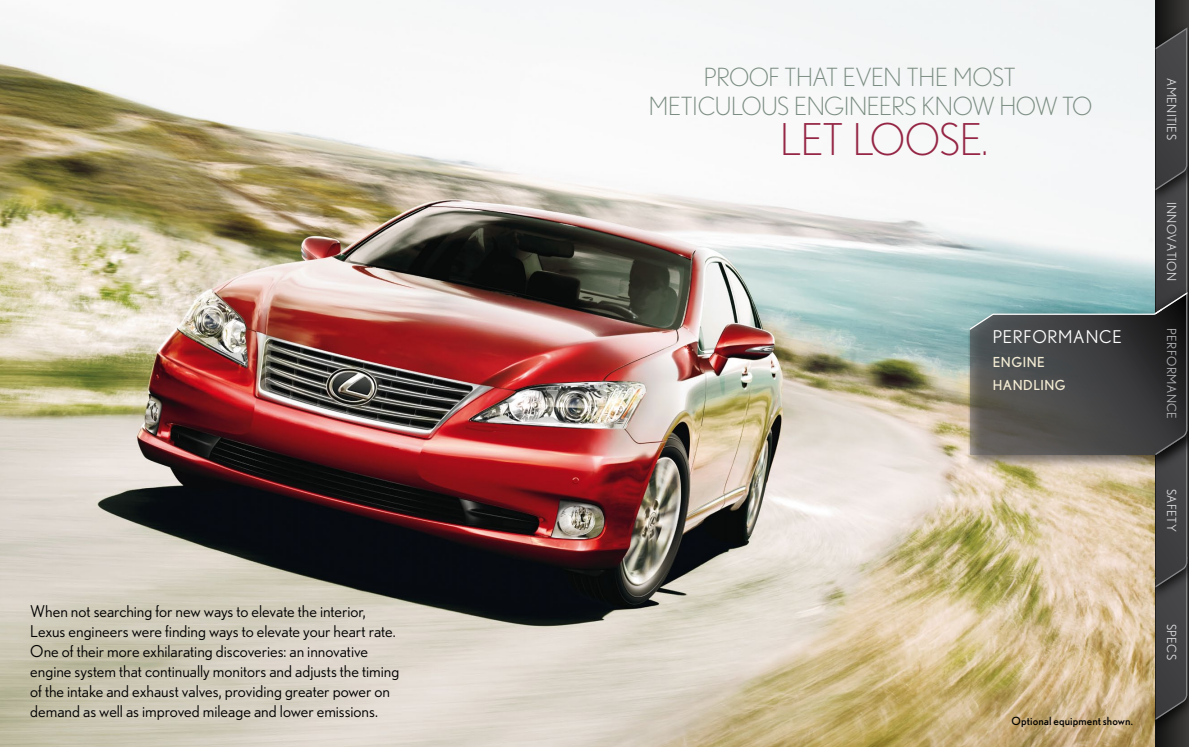
<style>
.page{position:relative;width:1189px;height:747px;background:#fff}
.page>*{position:absolute;margin:0;border:0;box-sizing:border-box;transform-origin:0 0}
.t1{font:300 43.75px "Nobel";letter-spacing:-.02em;color:#952645}
.t2{font:300 25px "Nobel";letter-spacing:-.02em;color:#7b8d82}
.t3{font:17.5px "Nobel";letter-spacing:.04em;color:#fff}
.t4{font:16.25px/20px "Nobel";color:#000}
.t5{font:13.75px/23.8px "Nobel";letter-spacing:.04em;color:#f3ecd4}
.t6{font:12.5px "Nobel";letter-spacing:.03em;color:#d9dadb}
.t7{font:12.5px "Nobel";letter-spacing:.03em;color:#b1b3b4}
.t8{font:11.25px "Nobel";letter-spacing:.01em;color:#000}
</style>
<div class="page">
<img style="left:0;top:0;width:1155px;height:747px">
<svg style="left:1155px;top:0;width:33px;height:747px"></svg>
<img style="left:1155px;top:607px;width:33px;height:132px">
<img style="left:1186px;top:474px;width:2px;height:133px">
<img style="left:1186px;top:209px;width:2px;height:74px">
<img style="left:1155px;top:18px;width:33px;height:191px">
<svg style="left:969px;top:27px;width:217px;height:693px"></svg>
<p class="t4" style="left:30px;top:601px;width:370px">When not searching for new ways to elevate the interior, Lexus engineers were finding ways to elevate your heart rate.<br>One of their more exhilarating discoveries: an innovative engine system that continually monitors and adjusts the timing of the intake and exhaust valves, providing greater power on demand as well as improved mileage and lower emissions.</p>
<p class="t2" style="left:703px;top:63px;width:313px">PROOF THAT EVEN THE MOST</p>
<p class="t2" style="left:648px;top:92px;width:445px">METICULOUS ENGINEERS KNOW HOW TO</p>
<p class="t1" style="left:780px;top:114px;width:209px">LET LOOSE.</p>
<p class="t3" style="left:992px;top:327px;width:131px">PERFORMANCE</p>
<p class="t5" style="left:992px;top:350px;width:75px">ENGINE<br>HANDLING</p>
<p class="t6" style="left:1178px;top:78px;width:63px;rotate:90deg">AMENITIES</p>
<p class="t6" style="left:1178px;top:202px;width:81px;rotate:90deg">INNOVATION</p>
<p class="t7" style="left:1178px;top:328px;width:92px;rotate:90deg">PERFORMANCE</p>
<p class="t6" style="left:1178px;top:489px;width:44px;rotate:90deg">SAFETY</p>
<p class="t8" style="left:1011px;top:714px;width:123px">Optional equipment shown.</p>
<p class="t6" style="left:1178px;top:624px;width:38px;rotate:90deg">SPECS</p>
</div>
